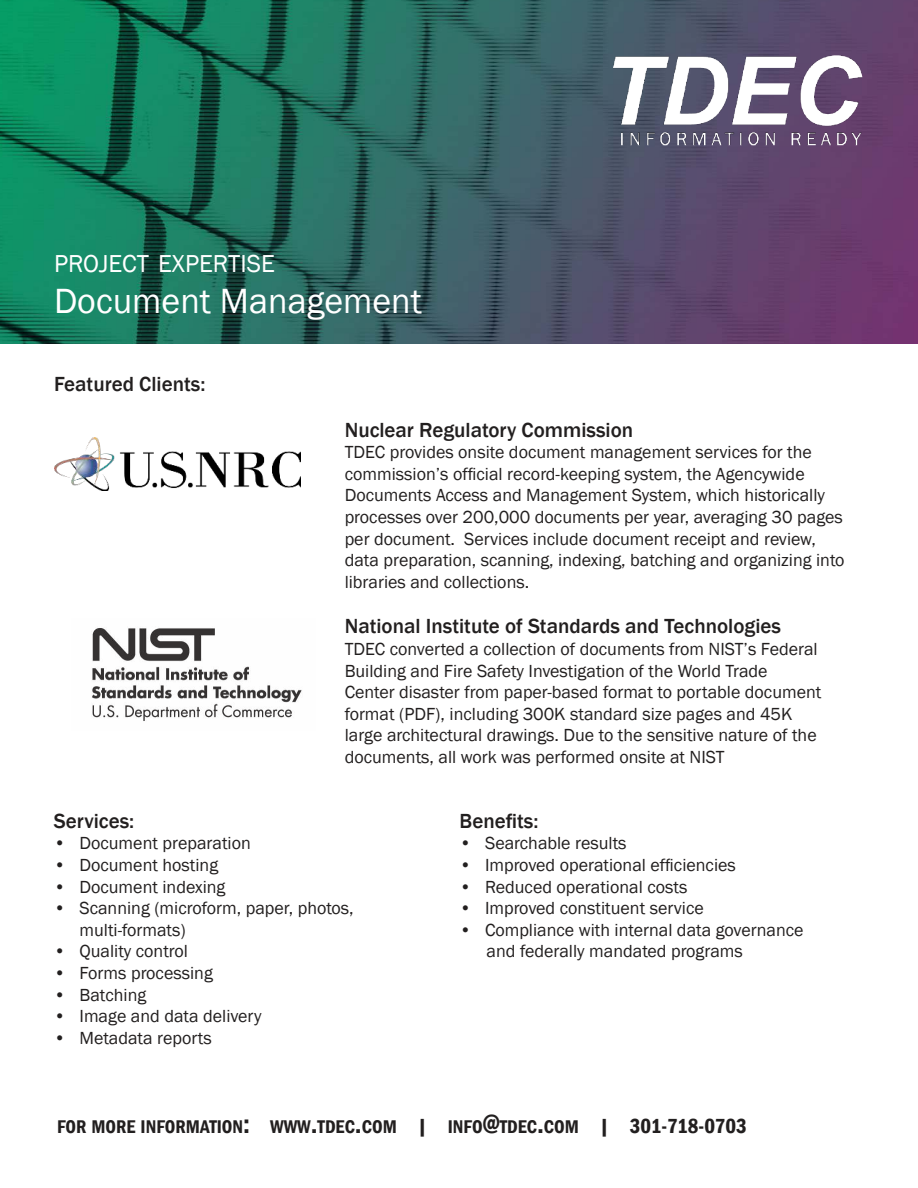
<style>
.page{position:relative;width:918px;height:1188px;background:#fff}
.page>*{position:absolute;margin:0;border:0;box-sizing:border-box;transform-origin:0 0}
.t1{font:36px "Franklin Gothic";color:#fff}
.t2{font:25.2px "Franklin Gothic";color:#fff}
.t3{font:500 21px "Franklin Gothic";color:#221f1f}
.t4{font:600 condensed 18.9px "Franklin Gothic";color:#221f1f}
.t5{font:18px/21.6px "Franklin Gothic";color:#221f1f}
.s1{font-size:27px}
.s2{font-size:21px}
</style>
<div class="page">
<img style="left:0;top:0;width:918px;height:344px">
<img style="left:614px;top:55px;width:250px;height:96px">
<img style="left:54px;top:438px;width:246px;height:52px">
<img style="left:92px;top:628px;width:210px;height:93px">
<h2 class="t2" style="left:54px;top:248px;width:222px">PROJECT EXPERTISE</h2>
<h1 class="t1" style="left:54px;top:286px;width:369px">Document Management</h1>
<p class="t3" style="left:54px;top:371px;width:153px">Featured Clients:</p>
<p class="t3" style="left:345px;top:417px;width:290px">Nuclear Regulatory Commission</p>
<p class="t5" style="left:345px;top:442px;width:501px">TDEC provides onsite document management services for the commission’s official record-keeping system, the Agencywide Documents Access and Management System, which historically processes over 200,000 documents per year, averaging 30 pages per document. Services include document receipt and review, data preparation, scanning, indexing, batching and organizing into libraries and collections.</p>
<p class="t3" style="left:345px;top:613px;width:438px">National Institute of Standards and Technologies</p>
<p class="t5" style="left:345px;top:639px;width:478px">TDEC converted a collection of documents from NIST’s Federal Building and Fire Safety Investigation of the World Trade Center disaster from paper-based format to portable document format (PDF), including 300K standard size pages and 45K large architectural drawings. Due to the sensitive nature of the documents, all work was performed onsite at NIST</p>
<p class="t3" style="left:54px;top:808px;width:82px">Services:</p>
<p class="t5" style="left:54px;top:833px;width:198px">• Document preparation</p>
<p class="t5" style="left:54px;top:855px;width:166px">• Document hosting</p>
<p class="t5" style="left:54px;top:877px;width:173px">• Document indexing</p>
<p class="t5" style="left:79px;top:898px;width:276px;text-indent:-26px">• Scanning (microform, paper, photos, multi-formats)</p>
<p class="t5" style="left:54px;top:941px;width:136px">• Quality control</p>
<p class="t5" style="left:54px;top:963px;width:160px">• Forms processing</p>
<p class="t5" style="left:54px;top:985px;width:94px">• Batching</p>
<p class="t5" style="left:54px;top:1006px;width:209px">• Image and data delivery</p>
<p class="t5" style="left:54px;top:1028px;width:159px">• Metadata reports</p>
<p class="t3" style="left:460px;top:808px;width:80px">Benefits:</p>
<p class="t5" style="left:460px;top:833px;width:169px">• Searchable results</p>
<p class="t5" style="left:460px;top:855px;width:278px">• Improved operational efficiencies</p>
<p class="t5" style="left:460px;top:877px;width:229px">• Reduced operational costs</p>
<p class="t5" style="left:460px;top:898px;width:246px">• Improved constituent service</p>
<p class="t5" style="left:487px;top:920px;width:318px;text-indent:-27px">• Compliance with internal data governance and federally mandated programs</p>
<p class="t4" style="left:57px;top:1119px;width:691px">FOR MORE INFORMATION<span class="s1">:</span> WWW<span class="s1">.</span>TDEC<span class="s1">.</span>COM <span class="s2">|</span> INFO<span class="s1">@</span>TDEC<span class="s1">.</span>COM <span class="s2">| 301-718-0703</span></p>
</div>
